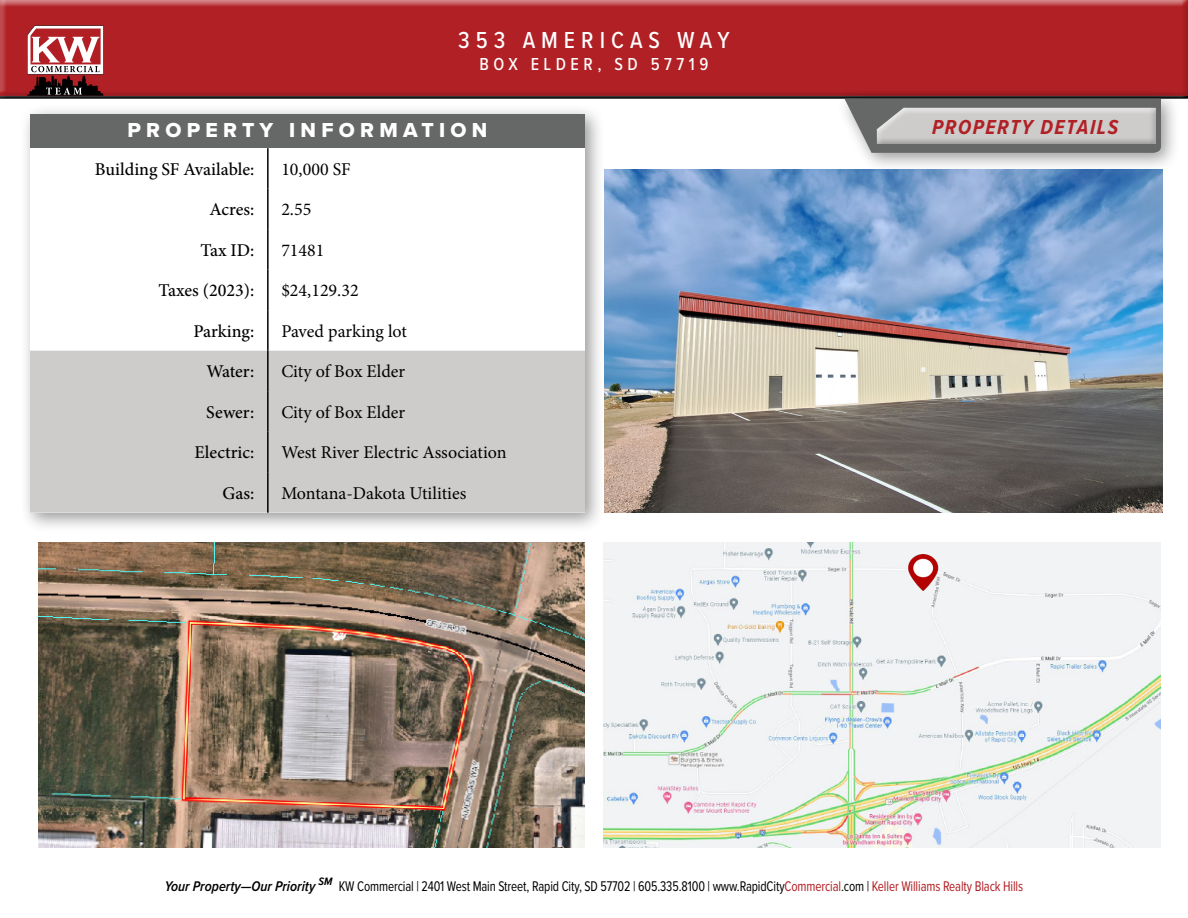
<style>
.page{position:relative;width:1188px;height:918px;background:#fff}
.page>*{position:absolute;margin:0;border:0;box-sizing:border-box;transform-origin:0 0}
.t1{font:500 24px "Proxima Nova Cond";letter-spacing:.25em;color:#fff}
.t2{font:21px "Proxima Nova Extrabld";letter-spacing:.25em;color:#fff}
.t3{font:italic 700 21px "Proxima Nova Cond";letter-spacing:.075em;color:#b12025}
.t4{font:18px "Minion Pro";color:#000}
.t5{font:500 18px "Minion Pro";color:#000}
.t6{font:500 18px "Proxima Nova Cond";letter-spacing:.25em;color:#fff}
.t7{font:14.55px "Proxima Nova Cond";letter-spacing:-.01em;color:#000;scale:.9 1}
.s1{font-weight:600;font-style:italic}
.s2{color:#b12025}
</style>
<div class="page">
<div style="left:0;top:0;width:1188px;height:99px;background:#000;opacity:.75"></div>
<svg style="left:27px;top:26px;width:77px;height:63px"></svg>
<div style="left:0;top:89px;width:1188px;height:12px;background:#fff;opacity:.75"></div>
<div style="left:0;top:92px;width:1188px;height:9px;background:#000;opacity:.75"></div>
<div style="left:836px;top:89px;width:345px;height:84px;background:#000;opacity:.4"></div>
<img style="left:603px;top:543px;width:558px;height:305px">
<svg style="left:845px;top:99px;width:316px;height:54px;background:#7e7f7f"></svg>
<div style="left:869px;top:100px;width:292px;height:44px;background:#666767"></div>
<div style="left:873px;top:105px;width:290px;height:39px;background:#000;opacity:.75"></div>
<div style="left:19px;top:104px;width:586px;height:429px;background:#000;opacity:.4"></div>
<div style="left:30px;top:114px;width:555px;height:34px;background:#666767"></div>
<svg style="left:30px;top:148px;width:555px;height:41px"></svg>
<svg style="left:30px;top:189px;width:555px;height:162px"></svg>
<div style="left:30px;top:351px;width:555px;height:162px;background:#cdcccb"></div>
<hr style="left:267px;top:148px;width:2px;height:41px;background:#000">
<hr style="left:267px;top:189px;width:2px;height:40px;background:#000">
<hr style="left:267px;top:229px;width:2px;height:41px;background:#000">
<hr style="left:267px;top:270px;width:2px;height:40px;background:#000">
<hr style="left:267px;top:310px;width:2px;height:41px;background:#000">
<hr style="left:267px;top:351px;width:2px;height:40px;background:#000">
<hr style="left:267px;top:391px;width:2px;height:41px;background:#000">
<hr style="left:267px;top:432px;width:2px;height:40px;background:#000">
<hr style="left:267px;top:472px;width:2px;height:41px;background:#000">
<img style="left:903px;top:555px;width:40px;height:36px">
<img style="left:604px;top:169px;width:558px;height:344px">
<img style="left:39px;top:543px;width:546px;height:305px">
<h1 class="t1" style="left:458px;top:23px;width:273px">353 AMERICAS WAY</h1>
<p class="t6" style="left:479px;top:51px;width:231px">BOX ELDER, SD 57719</p>
<h2 class="t2" style="left:128px;top:114px;width:362px">PROPERTY INFORMATION</h2>
<h2 class="t3" style="left:932px;top:112px;width:188px">PROPERTY DETAILS</h2>
<p class="t5" style="left:95px;top:157px;width:161px">Building SF Available:</p>
<p class="t4" style="left:281px;top:157px;width:71px">10,000 SF</p>
<p class="t5" style="left:210px;top:198px;width:46px">Acres:</p>
<p class="t4" style="left:281px;top:198px;width:32px">2.55</p>
<p class="t5" style="left:201px;top:238px;width:55px">Tax ID:</p>
<p class="t4" style="left:281px;top:238px;width:45px">71481</p>
<p class="t5" style="left:159px;top:279px;width:97px">Taxes (2023):</p>
<p class="t4" style="left:281px;top:279px;width:79px">$24,129.32</p>
<p class="t5" style="left:193px;top:319px;width:62px">Parking:</p>
<p class="t4" style="left:281px;top:319px;width:127px">Paved parking lot</p>
<p class="t5" style="left:206px;top:360px;width:49px">Water:</p>
<p class="t4" style="left:281px;top:360px;width:125px">City of Box Elder</p>
<p class="t5" style="left:206px;top:400px;width:50px">Sewer:</p>
<p class="t4" style="left:281px;top:400px;width:125px">City of Box Elder</p>
<p class="t5" style="left:195px;top:441px;width:61px">Electric:</p>
<p class="t4" style="left:281px;top:441px;width:227px">West River Electric Association</p>
<p class="t5" style="left:223px;top:481px;width:33px">Gas:</p>
<p class="t4" style="left:281px;top:481px;width:187px">Montana-Dakota Utilities</p>
<p class="t7" style="left:165px;top:875px;width:955px"><span class="s1">Your Property—Our Priority</span> <sup>SM</sup> KW Commercial | 2401 West Main Street, Rapid City, SD 57702 | 605.335.8100 | www.RapidCity<span class="s2">Commercial</span>.com | <span class="s2">Keller Williams Realty Black Hills</span></p>
</div>
